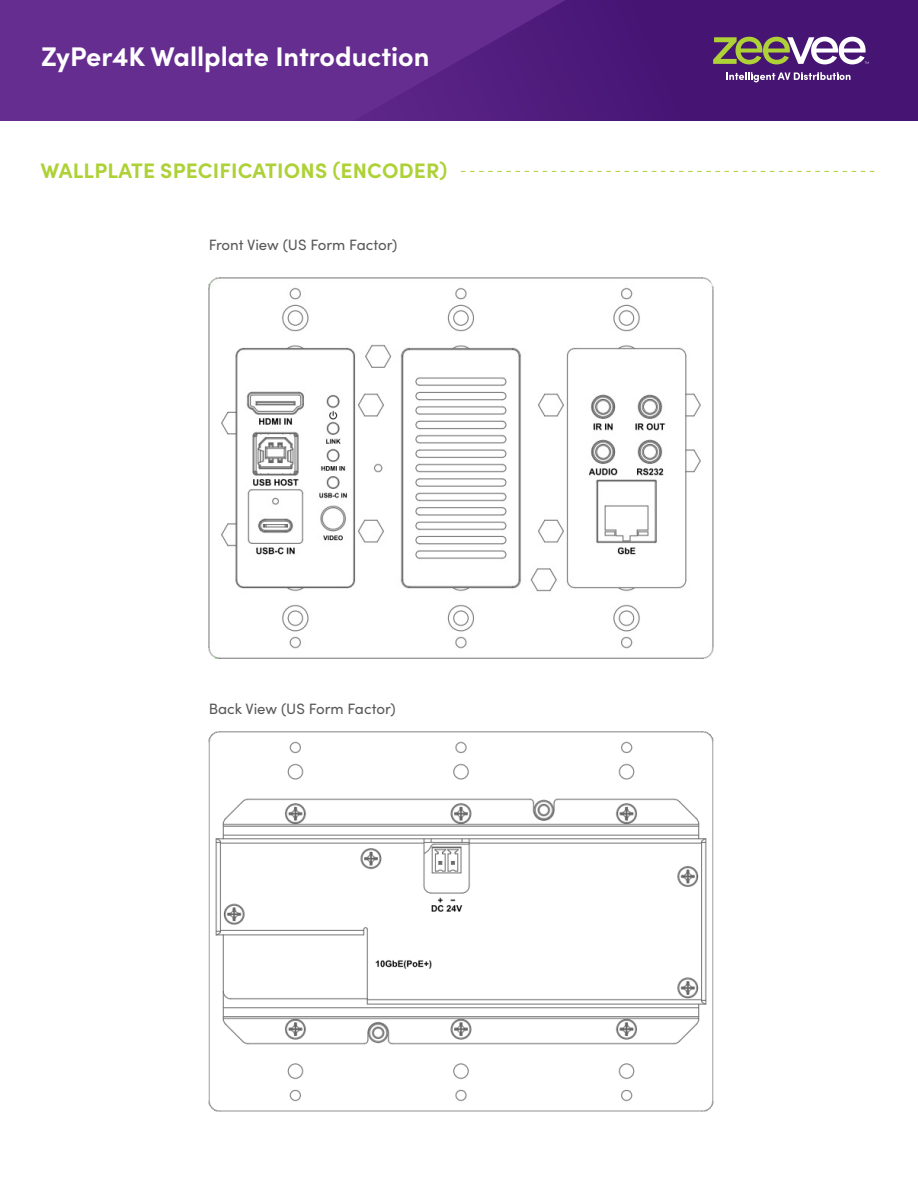
<style>
.page{position:relative;width:918px;height:1188px;background:#fff}
.page>*{position:absolute;margin:0;border:0;box-sizing:border-box;transform-origin:0 0}
.t1{font:700 27px "Sofia Pro";color:#fff}
.t2{font:700 21px "Sofia Pro";letter-spacing:.01em;color:#add136}
.t3{font:15px "Sofia Pro";color:#595858}
</style>
<div class="page">
<div style="left:0;top:0;width:343px;height:121px;background:#652d90"></div>
<svg style="left:343px;top:0;width:575px;height:121px;background:#4f1c7d"></svg>
<svg style="left:726px;top:72px;width:125px;height:10px"></svg>
<svg style="left:713px;top:37px;width:156px;height:27px"></svg>
<img style="left:209px;top:731px;width:504px;height:381px">
<svg style="left:461px;top:171px;width:413px;height:1px"></svg>
<img style="left:209px;top:278px;width:505px;height:381px">
<h1 class="t1" style="left:41px;top:36px;width:390px">ZyPer4K Wallplate Introduction</h1>
<h2 class="t2" style="left:41px;top:155px;width:409px">WALLPLATE SPECIFICATIONS (ENCODER)</h2>
<p class="t3" style="left:209px;top:234px;width:190px">Front View (US Form Factor)</p>
<p class="t3" style="left:209px;top:698px;width:189px">Back View (US Form Factor)</p>
</div>
